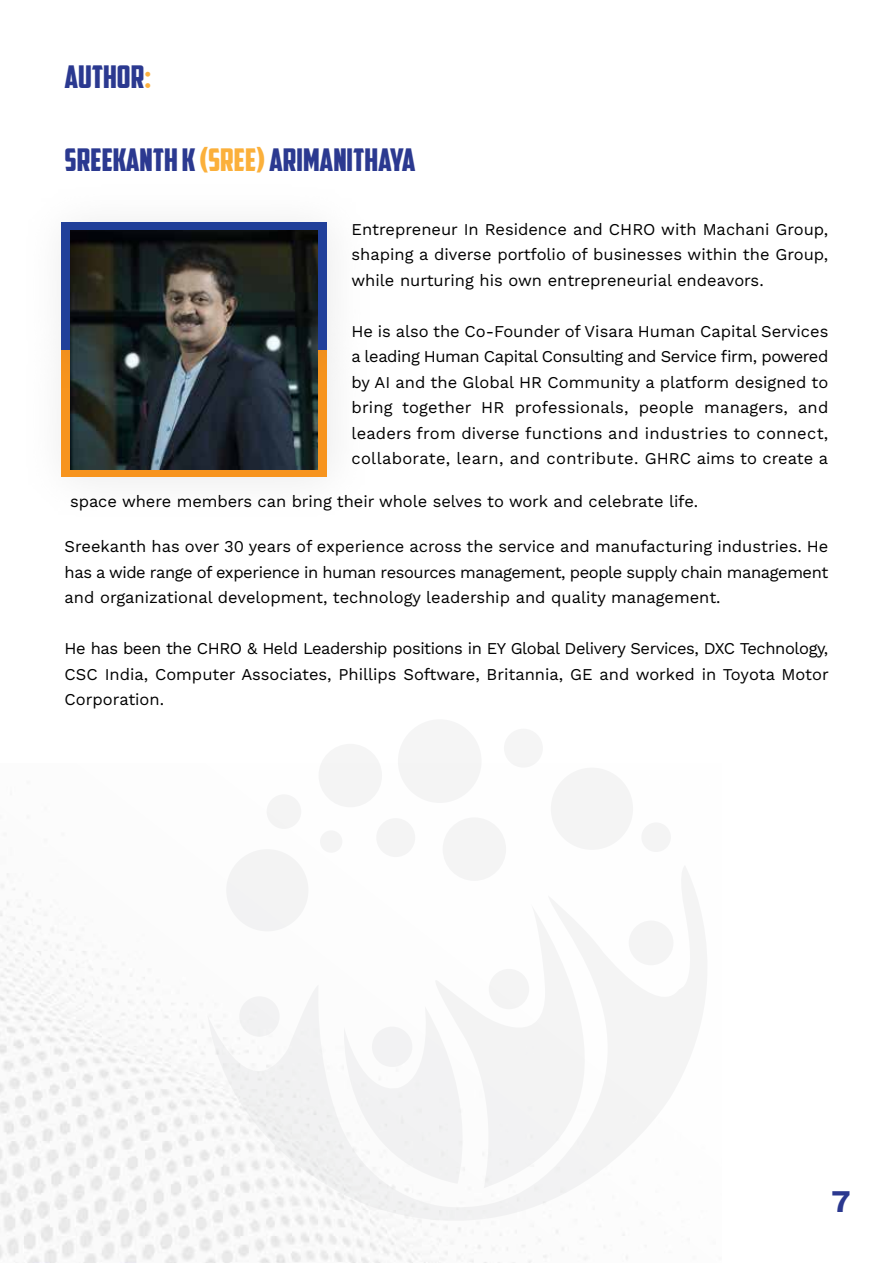
<style>
.page{position:relative;width:893px;height:1263px;background:#fff}
.page>*{position:absolute;margin:0;border:0;box-sizing:border-box;transform-origin:0 0}
.t1{font:31.5px "American Captain";color:#2b3990}
.t2{font:700 31.5px "Work Sans";color:#2b388f}
.t3{font:16.5px/25.5px "Work Sans";color:#000;text-align:justify}
.s1{color:#fbb040}
.s2{color:#fbb03b}
</style>
<div class="page">
<img style="left:0;top:873px;width:628px;height:390px">
<div style="left:226px;top:849px;width:82px;height:82px;background:#f3f3f3;border-radius:50%"></div>
<div style="left:376px;top:818px;width:39px;height:39px;background:#f4f4f4;border-radius:50%"></div>
<div style="left:504px;top:729px;width:39px;height:39px;background:#f5f5f5;border-radius:50%"></div>
<div style="left:641px;top:822px;width:30px;height:30px;background:#f4f4f4;border-radius:50%"></div>
<div style="left:267px;top:794px;width:34px;height:35px;background:#f4f4f4;border-radius:50%"></div>
<div style="left:398px;top:719px;width:84px;height:84px;background:#f5f5f5;border-radius:50%"></div>
<div style="left:319px;top:744px;width:63px;height:63px;background:#f4f4f4;border-radius:50%"></div>
<div style="left:320px;top:830px;width:22px;height:23px;background:#f4f4f4;border-radius:50%"></div>
<div style="left:443px;top:817px;width:63px;height:64px;background:#f4f4f4;border-radius:50%"></div>
<div style="left:551px;top:768px;width:82px;height:82px;background:#f4f4f4;border-radius:50%"></div>
<svg style="left:207px;top:866px;width:500px;height:355px"></svg>
<svg style="left:422px;top:902px;width:258px;height:286px;fill:#f4f4f4"></svg>
<svg style="left:335px;top:1006px;width:147px;height:178px"></svg>
<img style="left:61px;top:410px;width:271px;height:71px">
<div style="left:61px;top:350px;width:266px;height:126px;background:#f7941e"></div>
<img style="left:61px;top:222px;width:271px;height:188px">
<div style="left:61px;top:223px;width:266px;height:127px;background:#21409a"></div>
<img style="left:71px;top:231px;width:246px;height:239px">
<h1 class="t1" style="left:65px;top:58px;width:88px">AUTHOR<span class="s1">:</span></h1>
<h1 class="t1" style="left:65px;top:141px;width:352px">SREEKANTH K <span class="s2">(SREE)</span> ARIMANITHAYA</h1>
<p class="t3" style="left:351px;top:216px;width:478px">Entrepreneur In Residence and CHRO with Machani Group, shaping a diverse portfolio of businesses within the Group, while nurturing his own entrepreneurial endeavors.</p>
<p class="t3" style="left:351px;top:318px;width:478px">He is also the Co-Founder of Visara Human Capital Services a leading Human Capital Consulting and Service firm, powered by AI and the Global HR Community a platform designed to bring together HR professionals, people managers, and leaders from diverse functions and industries to connect, collaborate, learn, and contribute. GHRC aims to create a</p>
<p class="t3" style="left:70px;top:488px;width:630px">space where members can bring their whole selves to work and celebrate life.</p>
<p class="t3" style="left:65px;top:533px;width:765px">Sreekanth has over 30 years of experience across the service and manufacturing industries. He has a wide range of experience in human resources management, people supply chain management and organizational development, technology leadership and quality management.</p>
<p class="t3" style="left:65px;top:635px;width:766px">He has been the CHRO &amp; Held Leadership positions in EY Global Delivery Services, DXC Technology, CSC India, Computer Associates, Phillips Software, Britannia, GE and worked in Toyota Motor Corporation.</p>
<h1 class="t2" style="left:831px;top:1177px;width:21px">7</h1>
</div>
